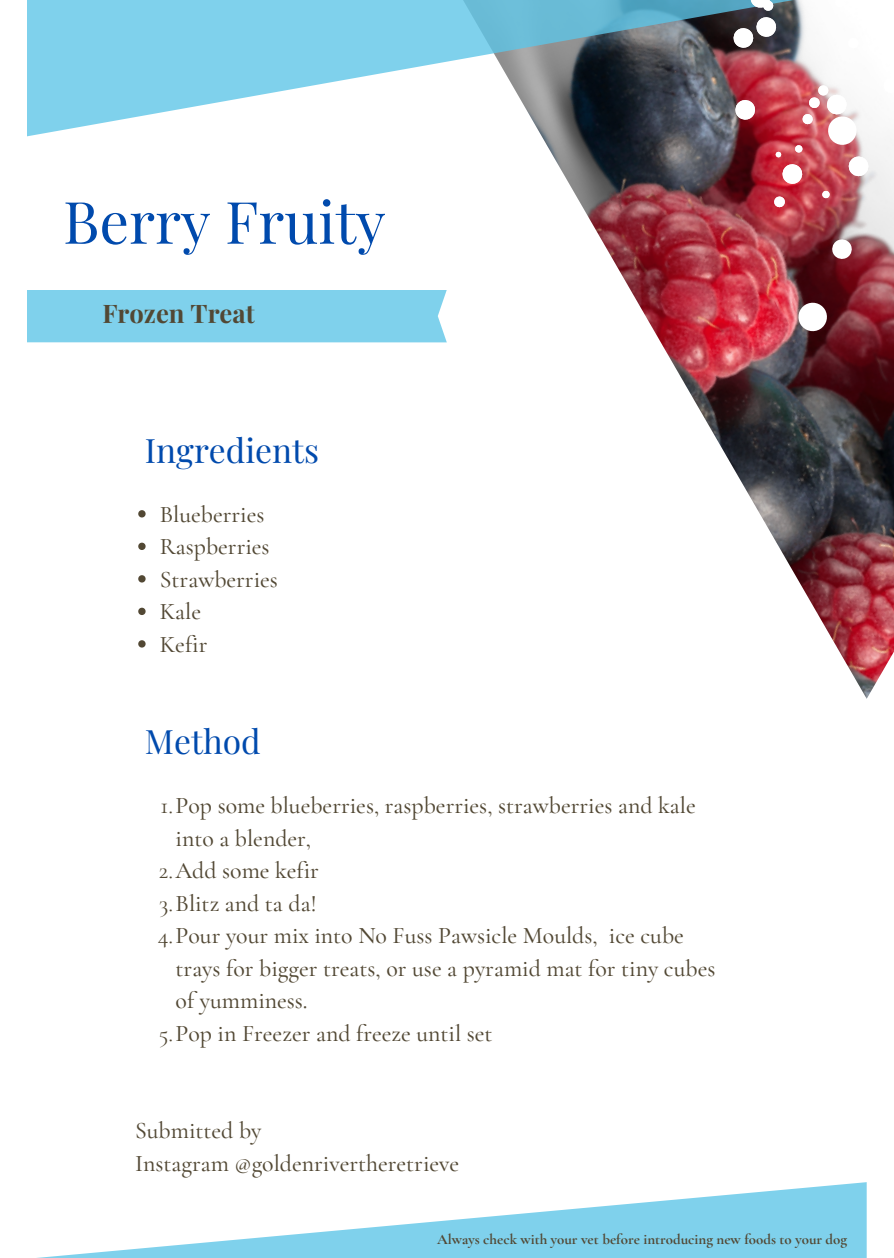
<style>
.page{position:relative;width:894px;height:1258px;background:#fff}
.page>*{position:absolute;margin:0;border:0;box-sizing:border-box;transform-origin:0 0}
.t1{font:58.5px "Playfair Display";color:#004aad}
.t2{font:33.6px "Playfair Display";color:#004aad}
.t3{font:700 25.5px "Playfair Display";color:#524834}
.t4{font:500 23.7px/32.4px "Cormorant Garamond";color:#524834}
.t5{font:700 15px "Cormorant Garamond";color:#524834}
.s1{font-weight:400}
</style>
<div class="page">
<img style="left:541px;top:0;width:352px;height:699px">
<svg style="left:27px;top:0;width:766px;height:136px"></svg>
<svg style="left:37px;top:1182px;width:829px;height:76px"></svg>
<div style="left:27px;top:290px;width:419px;height:52px;background:#7fd1ec"></div>
<svg style="left:830px;top:238px;width:22px;height:22px"></svg>
<svg style="left:872px;top:0;width:21px;height:21px"></svg>
<svg style="left:882px;top:77px;width:11px;height:17px"></svg>
<svg style="left:847px;top:37px;width:12px;height:12px"></svg>
<svg style="left:834px;top:0;width:11px;height:8px"></svg>
<svg style="left:733px;top:99px;width:23px;height:22px"></svg>
<svg style="left:773px;top:85px;width:96px;height:123px"></svg>
<svg style="left:796px;top:301px;width:32px;height:32px"></svg>
<svg style="left:732px;top:0;width:45px;height:49px"></svg>
<svg style="left:138px;top:510px;width:7px;height:7px"></svg>
<svg style="left:138px;top:543px;width:7px;height:7px"></svg>
<svg style="left:138px;top:575px;width:7px;height:7px"></svg>
<svg style="left:138px;top:608px;width:7px;height:7px"></svg>
<svg style="left:138px;top:640px;width:7px;height:7px"></svg>
<h3 class="t1" style="left:63px;top:181px;width:324px">Berry Fruity</h3>
<p class="t3" style="left:102px;top:295px;width:154px">Frozen Treat</p>
<h1 class="t2" style="left:145px;top:426px;width:176px">Ingredients</h1>
<h2 class="t4" style="left:160px;top:498px;width:106px">Blueberries</h2>
<p class="t4" style="left:160px;top:530px;width:111px">Raspberries</p>
<p class="t4" style="left:160px;top:563px;width:119px">Strawberries</p>
<p class="t4" style="left:160px;top:595px;width:43px">Kale</p>
<p class="t4" style="left:160px;top:628px;width:49px">Kefir</p>
<h3 class="t2" style="left:145px;top:717px;width:117px">Method</h3>
<p class="t4" style="left:175px;top:789px;width:521px;text-indent:-15px"><span class="s1">1.</span>Pop some blueberries, raspberries, strawberries and kale into a blender,</p>
<h2 class="t4" style="left:159px;top:854px;width:161px"><span class="s1">2.</span>Add some kefir</h2>
<p class="t4" style="left:159px;top:887px;width:159px"><span class="s1">3.</span>Blitz and ta da!</p>
<p class="t4" style="left:175px;top:919px;width:541px;text-indent:-18px"><span class="s1">4.</span>Pour your mix into No Fuss Pawsicle Moulds, ice cube trays for bigger treats, or use a pyramid mat for tiny cubes of yumminess.</p>
<p class="t4" style="left:159px;top:1017px;width:335px"><span class="s1">5.</span>Pop in Freezer and freeze until set</p>
<p class="t4" style="left:135px;top:1114px;width:325px">Submitted by<br>Instagram @goldenrivertheretrieve</p>
<p class="t5" style="left:437px;top:1230px;width:411px">Always check with your vet before introducing new foods to your dog</p>
</div>
